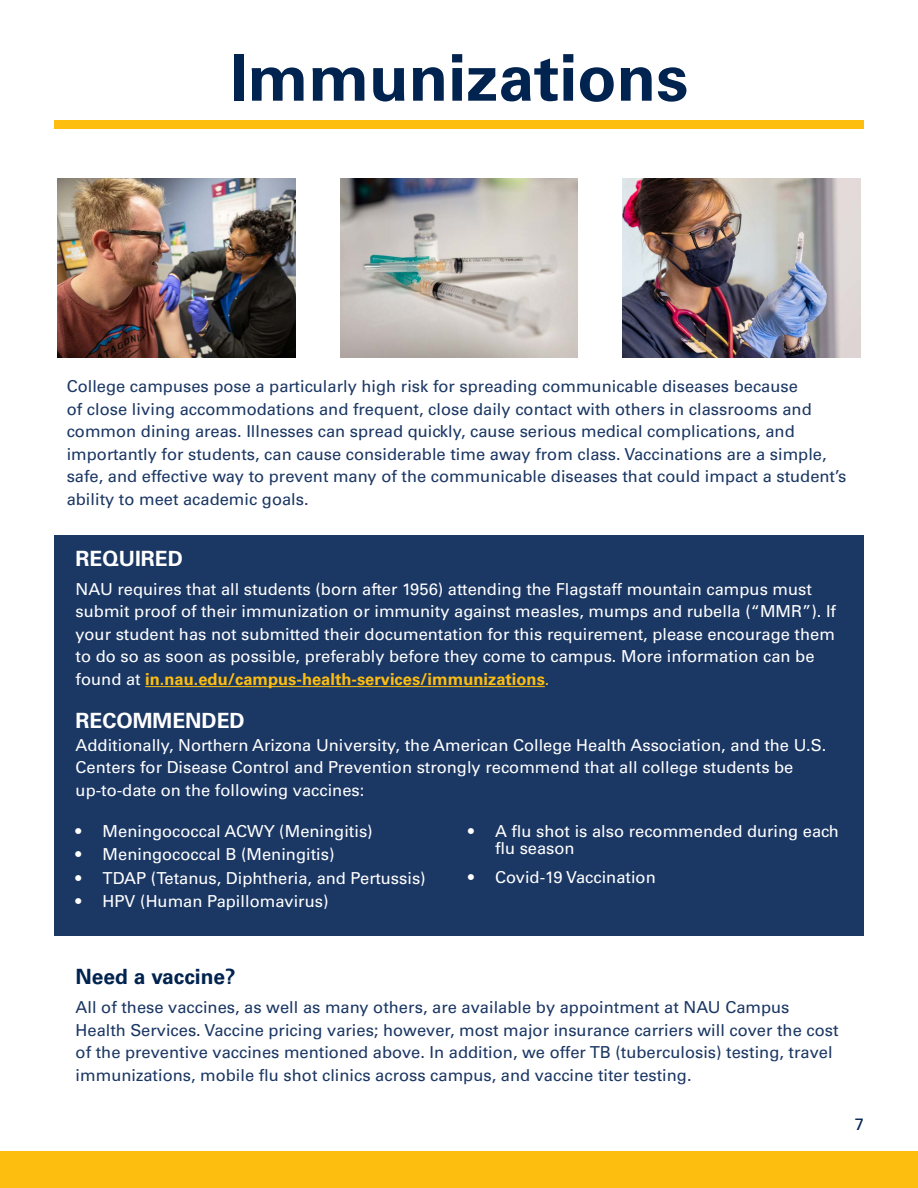
<style>
.page{position:relative;width:918px;height:1188px;background:#fff}
.page>*{position:absolute;margin:0;border:0;box-sizing:border-box;transform-origin:0 0}
.t1{font:700 64.5px "Univers LT Pro 65";color:#00234f}
.p_body_bold{font:700 21px "Univers LT Pro 65";color:#00234f}
.p_body_condensed{font:700 21px "Univers LT Pro 65";color:#fff}
.p_body_bold-2{font:700 21px "Univers LT Pro 65";color:#fff}
.p_body_condensed-2{font:16.5px/22.5px "Univers LT Pro 55 Roman";color:#fff}
.p_body_condensed-3{font:16.5px/22.5px "Univers LT Pro 55 Roman";color:#1b3764}
.t2{font:16.5px "Univers LT Std";color:#00234f}
.s1{font-family:"Univers LT Pro 65";font-weight:700;color:#febe10}
.s2{color:#febe10}
</style>
<div class="page">
<div style="left:54px;top:536px;width:810px;height:399px;background:#1b3764"></div>
<div style="left:54px;top:120px;width:810px;height:9px;background:#febe10"></div>
<img style="left:58px;top:178px;width:237px;height:180px">
<img style="left:340px;top:178px;width:238px;height:180px">
<img style="left:623px;top:178px;width:237px;height:180px">
<hr style="left:145px;top:686px;width:400px;height:1px;background:#febe10">
<div style="left:0;top:1151px;width:918px;height:37px;background:#febe10"></div>
<h2 class="t1" style="left:230px;top:33px;width:460px">Immunizations</h2>
<p class="p_body_condensed-3" style="left:67px;top:375px;width:781px">College campuses pose a particularly high risk for spreading communicable diseases because<br>of close living accommodations and frequent, close daily contact with others in classrooms and common dining areas. Illnesses can spread quickly, cause serious medical complications, and importantly for students, can cause considerable time away from class. Vaccinations are a simple, safe, and effective way to prevent many of the communicable diseases that could impact a student’s ability to meet academic goals.</p>
<p class="p_body_bold-2" style="left:76px;top:544px;width:109px">REQUIRED</p>
<p class="p_body_condensed-2" style="left:76px;top:577px;width:762px">NAU requires that all students (born after 1956) attending the Flagstaff mountain campus must submit proof of their immunization or immunity against measles, mumps and rubella (“MMR”). If your student has not submitted their documentation for this requirement, please encourage them to do so as soon as possible, preferably before they come to campus. More information can be found at <span class="s1">in.nau.edu/campus-health-services/immunizations</span><span class="s2">.</span></p>
<p class="p_body_condensed" style="left:76px;top:706px;width:171px">RECOMMENDED</p>
<p class="p_body_condensed-2" style="left:76px;top:733px;width:752px">Additionally, Northern Arizona University, the American College Health Association, and the U.S.<br>Centers for Disease Control and Prevention strongly recommend that all college students be</p>
<p class="p_body_condensed-2" style="left:76px;top:778px;width:290px">up-to-date on the following vaccines:</p>
<p class="p_body_condensed-2" style="left:76px;top:819px;width:299px">• Meningococcal ACWY (Meningitis)</p>
<p class="p_body_condensed-2" style="left:76px;top:842px;width:260px">• Meningococcal B (Meningitis)</p>
<p class="p_body_condensed-2" style="left:76px;top:866px;width:352px">• TDAP (Tetanus, Diphtheria, and Pertussis)</p>
<p class="p_body_condensed-2" style="left:76px;top:889px;width:254px">• HPV (Human Papillomavirus)</p>
<p class="p_body_condensed-2" style="left:495px;top:822px;width:345px;line-height:16.5px;text-indent:-27px">• A flu shot is also recommended during each flu season</p>
<p class="p_body_condensed-2" style="left:468px;top:865px;width:189px">• Covid-19 Vaccination</p>
<p class="p_body_bold" style="left:76px;top:962px;width:162px">Need a vaccine?</p>
<p class="p_body_condensed-3" style="left:76px;top:996px;width:764px">All of these vaccines, as well as many others, are available by appointment at NAU Campus Health Services. Vaccine pricing varies; however, most major insurance carriers will cover the cost of the preventive vaccines mentioned above. In addition, we offer TB (tuberculosis) testing, travel immunizations, mobile flu shot clinics across campus, and vaccine titer testing.</p>
<p class="t2" style="left:855px;top:1115px;width:11px">7</p>
</div>
